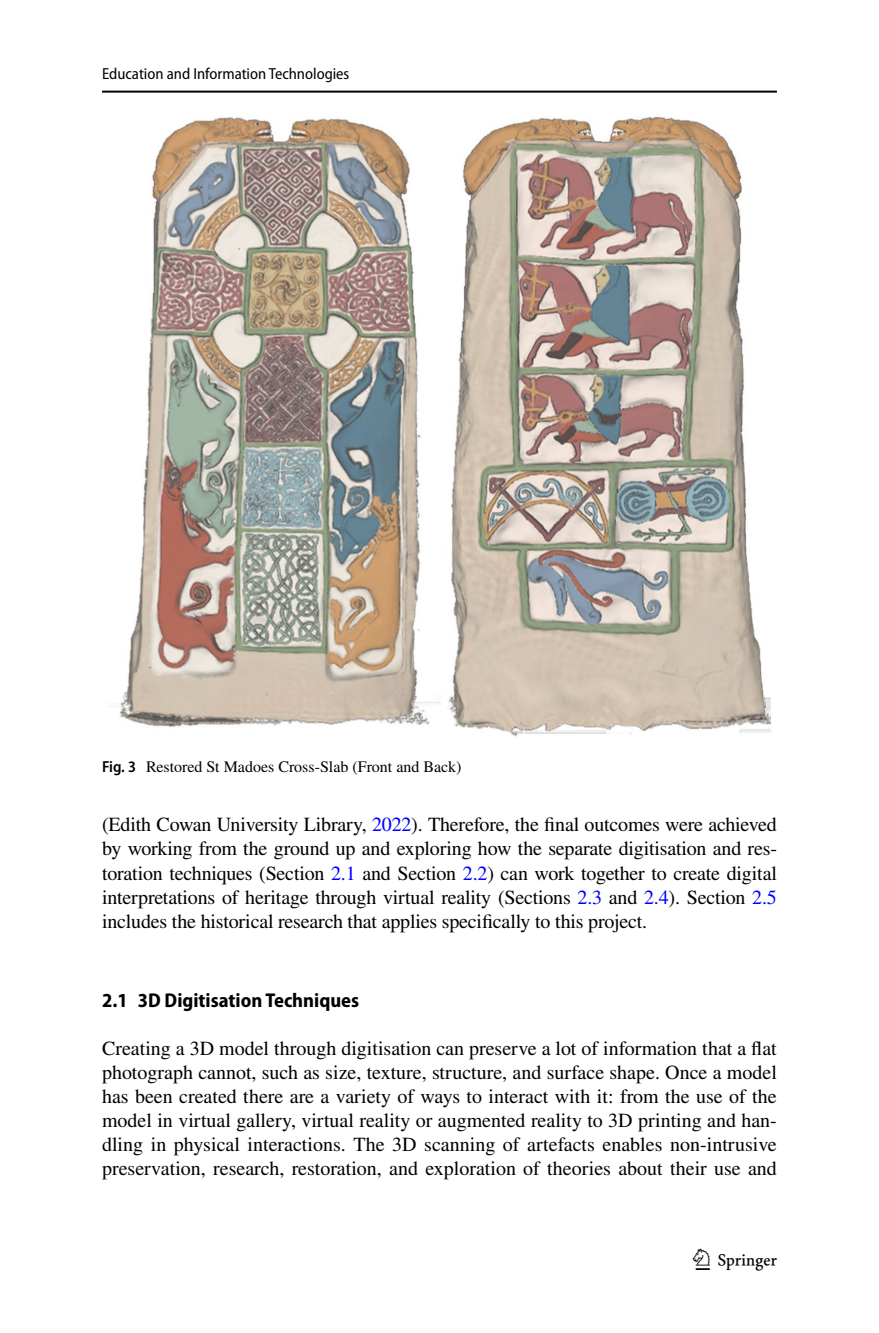
<style>
.page{position:relative;width:879px;height:1333px;background:#fff}
.page>*{position:absolute;margin:0;border:0;box-sizing:border-box;transform-origin:0 0}
.t1{font:30px "Springnew Regular 3";color:#000}
.t2{font:20px/24px "STIX";color:#000;text-align:justify}
.t3{font:700 semi-condensed 20px "Myriad Pro";color:#000}
.t4{font:16px "STIX";color:#000}
.t5{font:semi-condensed 16px "Myriad Pro";color:#000}
.s1{font-family:"Myriad Pro";font-weight:600;font-stretch:semi-condensed}
.s2{color:#00f}
</style>
<div class="page">
<hr style="left:102px;top:91px;width:675px;height:2px;background:#000">
<img style="left:109px;top:116px;width:662px;height:621px">
<p class="t5" style="left:102px;top:65px;width:249px">Education and Information Technologies</p>
<p class="t4" style="left:102px;top:755px;width:361px"><span class="s1">Fig. 3</span> Restored St Madoes Cross-Slab (Front and Back)</p>
<p class="t2" style="left:102px;top:814px;width:676px">(Edith Cowan University Library, <span class="s2">2022</span>). Therefore, the final outcomes were achieved by working from the ground up and exploring how the separate digitisation and res&shy;toration techniques (Section <span class="s2">2.1</span> and Section <span class="s2">2.2</span>) can work together to create digital interpretations of heritage through virtual reality (Sections <span class="s2">2.3</span> and <span class="s2">2.4</span>). Section <span class="s2">2.5 </span>includes the historical research that applies specifically to this project.</p>
<p class="t3" style="left:102px;top:988px;width:259px">2.1 3D Digitisation Techniques</p>
<p class="t2" style="left:102px;top:1037px;width:676px">Creating a 3D model through digitisation can preserve a lot of information that a flat photograph cannot, such as size, texture, structure, and surface shape. Once a model has been created there are a variety of ways to interact with it: from the use of the model in virtual gallery, virtual reality or augmented reality to 3D printing and han&shy;dling in physical interactions. The 3D scanning of artefacts enables non-intrusive preservation, research, restoration, and exploration of theories about their use and</p>
<h1 class="t1" style="left:696px;top:1248px;width:83px">1 3</h1>
</div>
